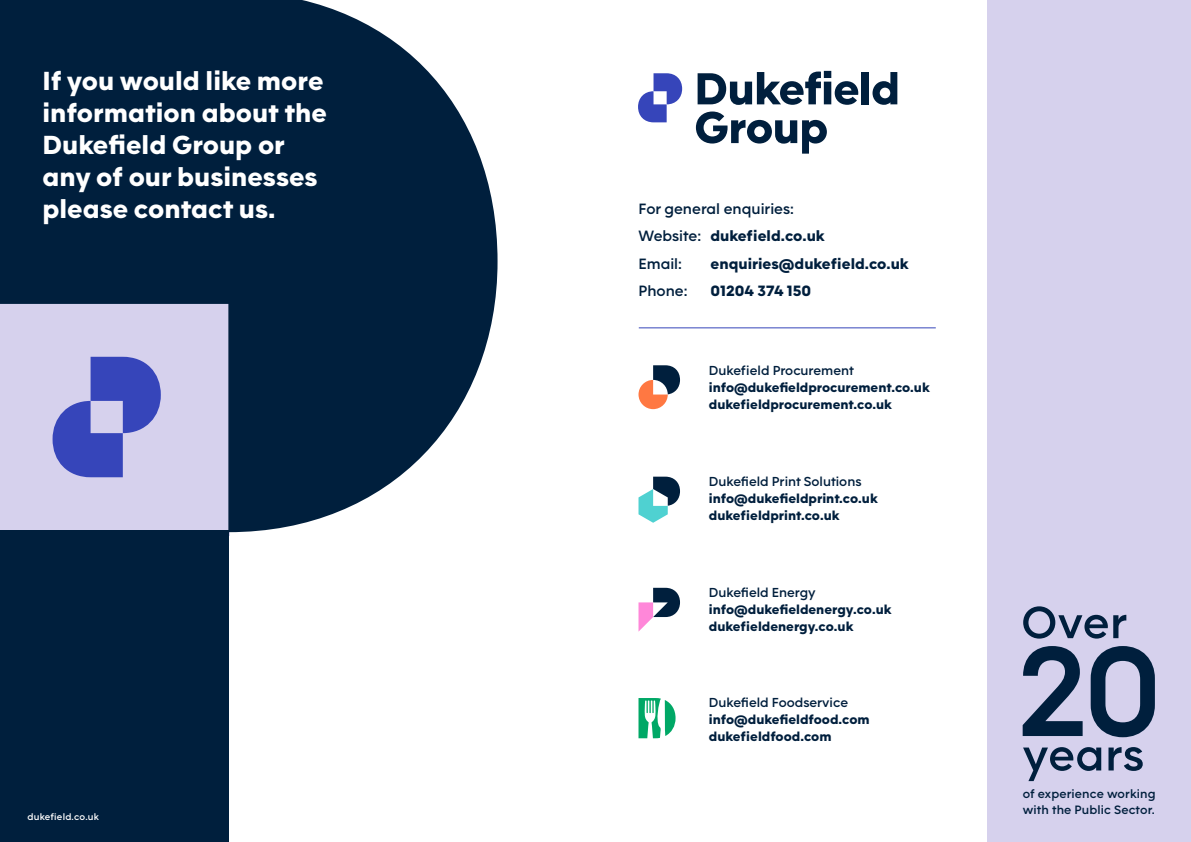
<style>
.page{position:relative;width:1191px;height:842px;background:#fff}
.page>*{position:absolute;margin:0;border:0;box-sizing:border-box;transform-origin:0 0}
.t1{font:800 28px/32px "F37 Moon";color:#fff}
.t2{font:600 16px/27.5px "F37 Moon";color:#001f3d}
.t3{font:800 16px "F37 Moon";color:#001f3d}
.t4{font:800 14px/17px "F37 Moon";color:#001f3d}
.t5{font:600 14px "F37 Moon";color:#001f3d}
.t6{font:600 13px/16px "F37 Moon";letter-spacing:.01em;color:#001f3d}
.t7{font:600 10px "F37 Moon";letter-spacing:.02em;color:#fff}
.s1{font-weight:800}
</style>
<div class="page">
<svg style="left:0;top:0;width:497px;height:532px;background:#3b526c"></svg>
<div style="left:0;top:531px;width:229px;height:311px;background:#001f3d"></div>
<svg style="left:697px;top:71px;width:161px;height:34px"></svg>
<div style="left:861px;top:72px;width:8px;height:32px;background:#001f3d"></div>
<svg style="left:872px;top:72px;width:25px;height:33px"></svg>
<svg style="left:696px;top:112px;width:131px;height:42px"></svg>
<svg style="left:638px;top:73px;width:44px;height:49px"></svg>
<svg style="left:53px;top:357px;width:108px;height:120px;background:#7980cf"></svg>
<div style="left:987px;top:0;width:204px;height:842px;background:#d6d1ed"></div>
<svg style="left:638px;top:365px;width:42px;height:44px"></svg>
<svg style="left:638px;top:477px;width:42px;height:46px"></svg>
<svg style="left:638px;top:588px;width:42px;height:44px"></svg>
<svg style="left:638px;top:698px;width:37px;height:40px"></svg>
<hr style="left:639px;top:327px;width:296px;height:1px;background:#3645ba">
<svg style="left:1023px;top:747px;width:119px;height:34px"></svg>
<svg style="left:1022px;top:646px;width:132px;height:91px"></svg>
<svg style="left:1023px;top:606px;width:103px;height:33px"></svg>
<h1 class="t1" style="left:43px;top:64px;width:286px">If you would like more information about the<br>Dukefield Group or any of our businesses please contact us.</h1>
<p class="t7" style="left:28px;top:810px;width:73px">dukefield.co.uk</p>
<p class="t2" style="left:638px;top:194px;width:188px">For general enquiries:<br>Website: <span class="s1">dukefield.co.uk<br></span>Email:</p>
<p class="t3" style="left:710px;top:253px;width:200px">enquiries@dukefield.co.uk</p>
<p class="t2" style="left:638px;top:277px;width:51px">Phone:</p>
<p class="t3" style="left:710px;top:281px;width:102px">01204 374 150</p>
<p class="t5" style="left:709px;top:362px;width:147px">Dukefield Procurement</p>
<p class="t4" style="left:709px;top:378px;width:222px">info@dukefieldprocurement.co.uk dukefieldprocurement.co.uk</p>
<p class="t5" style="left:709px;top:473px;width:154px">Dukefield Print Solutions</p>
<p class="t4" style="left:709px;top:490px;width:170px">info@dukefieldprint.co.uk dukefieldprint.co.uk</p>
<p class="t5" style="left:709px;top:584px;width:108px">Dukefield Energy</p>
<p class="t4" style="left:709px;top:601px;width:184px">info@dukefieldenergy.co.uk dukefieldenergy.co.uk</p>
<p class="t5" style="left:709px;top:694px;width:141px">Dukefield Foodservice</p>
<p class="t4" style="left:709px;top:711px;width:162px">info@dukefieldfood.com dukefieldfood.com</p>
<p class="t6" style="left:1022px;top:785px;width:134px">of experience working with the Public Sector.</p>
</div>
